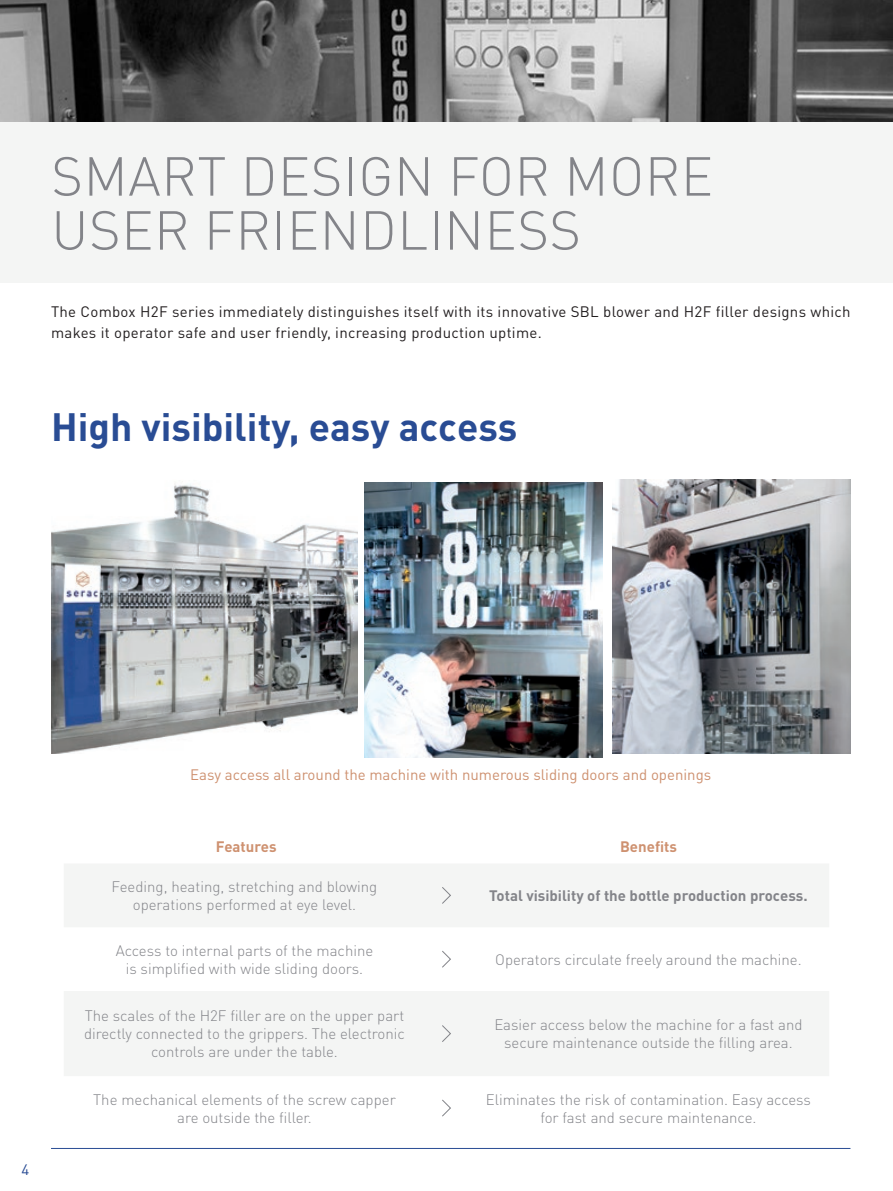
<style>
.page{position:relative;width:893px;height:1191px;background:#fff}
.page>*{position:absolute;margin:0;border:0;box-sizing:border-box;transform-origin:0 0}
.t1{font:300 54px/54px "DIN Pro";letter-spacing:.01em;color:#838489}
.t2{font:700 39px "FFDIN Pro";color:#294c94}
.t3{font:300 15px/18px "DIN Pro";color:#838489;text-align:center}
.t4{font:15px/21px "DIN Pro";letter-spacing:.02em;color:#231f20}
.t5{font:15px "DIN Pro";color:#ce9170}
.t6{font:700 15px "FFDIN Pro";color:#838489}
.t7{font:700 15px "FFDIN Pro";color:#ce9170}
.t8{font:15px "DIN Pro";color:#294c94}
</style>
<div class="page">
<hr style="left:51px;top:1148px;width:799px;height:1px;background:#294c94">
<div style="left:0;top:121px;width:893px;height:162px;background:#f4f5f4"></div>
<img style="left:0;top:0;width:893px;height:121px">
<img style="left:51px;top:481px;width:306px;height:272px">
<img style="left:612px;top:479px;width:238px;height:274px">
<img style="left:364px;top:483px;width:238px;height:274px">
<svg style="left:64px;top:864px;width:765px;height:212px;fill:#f4f5f4"></svg>
<svg style="left:441px;top:886px;width:10px;height:18px"></svg>
<svg style="left:441px;top:950px;width:10px;height:18px"></svg>
<svg style="left:441px;top:1024px;width:10px;height:18px"></svg>
<svg style="left:442px;top:1099px;width:9px;height:18px"></svg>
<h1 class="t1" style="left:51px;top:147px;width:663px">SMART DESIGN FOR MORE<br>USER FRIENDLINESS</h1>
<p class="t4" style="left:51px;top:301px;width:801px">The Combox H2F series immediately distinguishes itself with its innovative SBL blower and H2F filler designs which makes it operator safe and user friendly, increasing production uptime.</p>
<h2 class="t2" style="left:51px;top:394px;width:468px">High visibility, easy access</h2>
<p class="t8" style="left:22px;top:1159px;width:9px">4</p>
<p class="t5" style="left:190px;top:764px;width:523px">Easy access all around the machine with numerous sliding doors and openings</p>
<p class="t7" style="left:216px;top:834px;width:62px">Features</p>
<p class="t7" style="left:620px;top:834px;width:58px">Benefits</p>
<p class="t3" style="left:112px;top:877px;width:267px">Feeding, heating, stretching and blowing operations performed at eye level.</p>
<p class="t6" style="left:489px;top:883px;width:320px">Total visibility of the bottle production process.</p>
<p class="t3" style="left:116px;top:941px;width:259px">Access to internal parts of the machine is simplified with wide sliding doors.</p>
<p class="t3" style="left:495px;top:950px;width:308px">Operators circulate freely around the machine.</p>
<p class="t3" style="left:84px;top:1006px;width:322px">The scales of the H2F filler are on the upper part directly connected to the grippers. The electronic controls are under the table.</p>
<p class="t3" style="left:494px;top:1015px;width:310px">Easier access below the machine for a fast and secure maintenance outside the filling area.</p>
<p class="t3" style="left:93px;top:1089px;width:304px">The mechanical elements of the screw capper are outside the filler.</p>
<p class="t3" style="left:486px;top:1089px;width:327px">Eliminates the risk of contamination. Easy access for fast and secure maintenance.</p>
</div>
